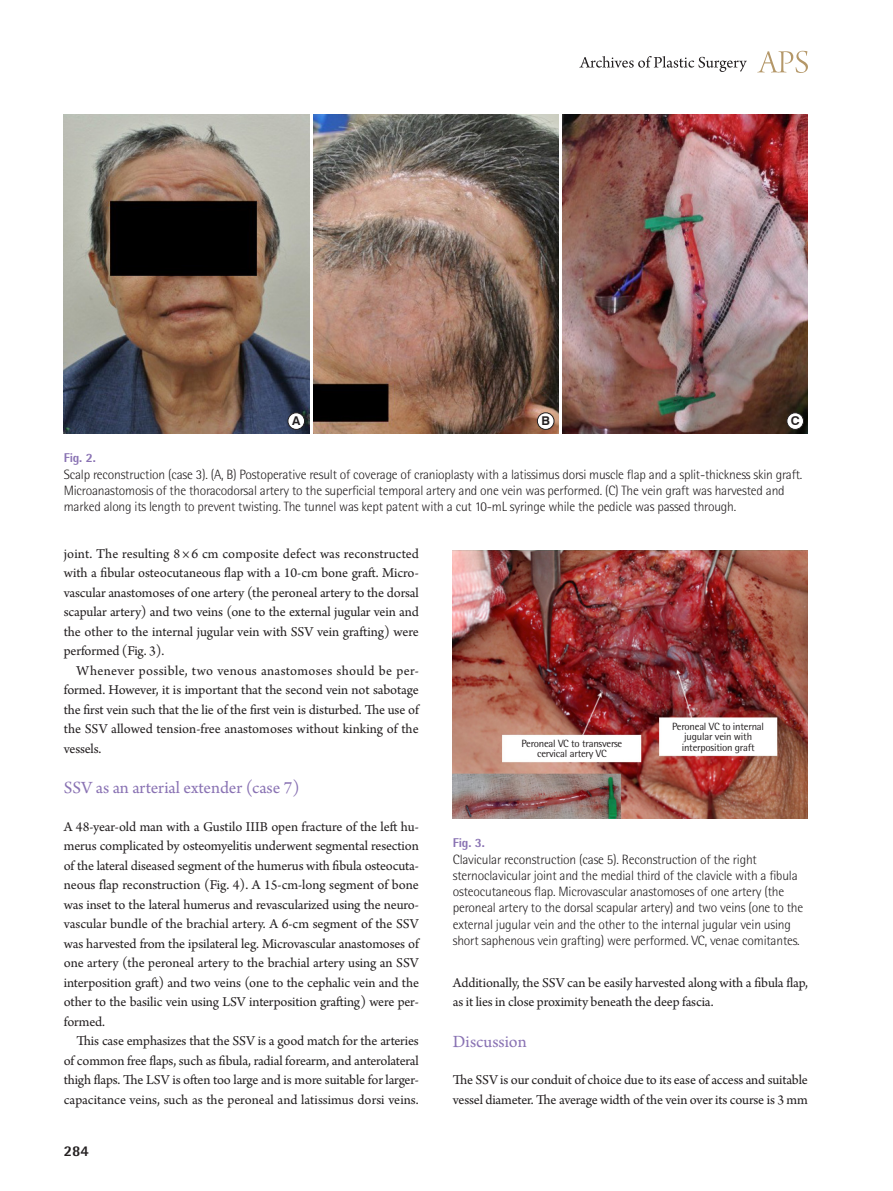
<style>
.page{position:relative;width:893px;height:1191px;background:#fff}
.page>*{position:absolute;margin:0;border:0;box-sizing:border-box;transform-origin:0 0}
.대제목{font:18px "Arno Pro";color:#8972b3}
.t1{font:800 15px "Rotis Semi Sans Std";color:#231f20}
.본문_0{font:14.25px/19.5px "Arno Pro";letter-spacing:-.01em;color:#231f20;text-align:justify}
.본문{font:14.25px/19.5px "Arno Pro";letter-spacing:-.005em;color:#231f20;text-align:justify}
.표_그림_설명{font:300 13.5px/16.2px "Rotis Semi Sans Std";letter-spacing:-.015em;color:#231f20}
.표_그림_설명-2{font:800 12.75px "Rotis Semi Sans Std";letter-spacing:-.015em;color:#8972b3}
.t2{font:700 12.15px "Swiss 721 BT";color:#231f20}
.그림설명{font:10.5px "Rotis Semi Sans Std";letter-spacing:-.02em;color:#231f20}
</style>
<div class="page">
<svg style="left:757px;top:51px;width:51px;height:22px"></svg>
<svg style="left:579px;top:56px;width:168px;height:16px"></svg>
<img style="left:453px;top:551px;width:355px;height:268px">
<img style="left:64px;top:115px;width:245px;height:319px">
<img style="left:313px;top:115px;width:245px;height:319px">
<img style="left:563px;top:115px;width:245px;height:319px">
<div style="left:288px;top:413px;width:17px;height:16px;background:#fff;border-radius:50%"></div>
<div style="left:288px;top:412px;width:17px;height:17px;border:1px solid #231f20;border-radius:50%"></div>
<div style="left:537px;top:413px;width:17px;height:16px;background:#fff;border-radius:50%"></div>
<div style="left:537px;top:412px;width:17px;height:17px;border:1px solid #231f20;border-radius:50%"></div>
<div style="left:787px;top:413px;width:16px;height:16px;background:#fff;border-radius:50%"></div>
<div style="left:787px;top:412px;width:17px;height:17px;border:1px solid #231f20;border-radius:50%"></div>
<p class="t2" style="left:292px;top:414px;width:10px">A</p>
<p class="t2" style="left:541px;top:414px;width:10px">B</p>
<p class="t2" style="left:791px;top:414px;width:10px">C</p>
<p class="표_그림_설명-2" style="left:64px;top:449px;width:33px">Fig. 2.</p>
<p class="표_그림_설명" style="left:64px;top:466px;width:740px">Scalp reconstruction (case 3). (A, B) Postoperative result of coverage of cranioplasty with a latissimus dorsi muscle flap and a split-thickness skin graft.<br>Microanastomosis of the thoracodorsal artery to the superficial temporal artery and one vein was performed. (C) The vein graft was harvested and marked along its length to prevent twisting. The tunnel was kept patent with a cut 10-mL syringe while the pedicle was passed through.</p>
<p class="본문_0" style="left:64px;top:544px;width:357px">joint. The resulting 8 ×6 cm composite defect was reconstructed with a fibular osteocutaneous flap with a 10-cm bone graft. Micro&shy;vascular anastomoses of one artery (the peroneal artery to the dorsal scapular artery) and two veins (one to the external jugular vein and the other to the internal jugular vein with SSV vein grafting) were performed (Fig. 3).</p>
<p class="본문" style="left:64px;top:661px;width:357px;text-indent:13px">Whenever possible, two venous anastomoses should be per&shy;formed. However, it is important that the second vein not sabotage the first vein such that the lie of the first vein is disturbed. The use of the SSV allowed tension-free anastomoses without kinking of the vessels.</p>
<p class="대제목" style="left:64px;top:777px;width:237px">SSV as an arterial extender (case 7)</p>
<p class="본문_0" style="left:64px;top:817px;width:357px">A 48-year-old man with a Gustilo IIIB open fracture of the left hu&shy;merus complicated by osteomyelitis underwent segmental resection of the lateral diseased segment of the humerus with fibula osteocuta&shy;neous flap reconstruction (Fig. 4). A 15-cm-long segment of bone was inset to the lateral humerus and revascularized using the neuro&shy;vascular bundle of the brachial artery. A 6-cm segment of the SSV was harvested from the ipsilateral leg. Microvascular anastomoses of one artery (the peroneal artery to the brachial artery using an SSV interposition graft) and two veins (one to the cephalic vein and the other to the basilic vein using LSV interposition grafting) were per&shy;formed.</p>
<p class="본문" style="left:64px;top:1032px;width:357px;text-indent:13px">This case emphasizes that the SSV is a good match for the arteries of common free flaps, such as fibula, radial forearm, and anterolateral thigh flaps. The LSV is often too large and is more suitable for larger&shy;capacitance veins, such as the peroneal and latissimus dorsi veins.</p>
<p class="t1" style="left:64px;top:1141px;width:27px">284</p>
<p class="그림설명" style="left:521px;top:737px;width:102px">Peroneal VC to transverse</p>
<p class="그림설명" style="left:537px;top:747px;width:71px">cervical artery VC</p>
<p class="그림설명" style="left:672px;top:720px;width:93px">Peroneal VC to internal</p>
<p class="그림설명" style="left:684px;top:730px;width:69px">jugular vein with</p>
<p class="그림설명" style="left:682px;top:741px;width:74px">interposition graft</p>
<p class="표_그림_설명-2" style="left:453px;top:834px;width:33px">Fig. 3.</p>
<p class="표_그림_설명" style="left:453px;top:851px;width:352px">Clavicular reconstruction (case 5). Reconstruction of the right sternoclavicular joint and the medial third of the clavicle with a fibula osteocutaneous flap. Microvascular anastomoses of one artery (the peroneal artery to the dorsal scapular artery) and two veins (one to the external jugular vein and the other to the internal jugular vein using short saphenous vein grafting) were performed. VC, venae comitantes.</p>
<p class="본문" style="left:453px;top:973px;width:357px">Additionally, the SSV can be easily harvested along with a fibula flap, as it lies in close proximity beneath the deep fascia.</p>
<p class="대제목" style="left:453px;top:1031px;width:75px">Discussion</p>
<p class="본문_0" style="left:453px;top:1071px;width:357px">The SSV is our conduit of choice due to its ease of access and suitable vessel diameter. The average width of the vein over its course is 3 mm</p>
</div>
